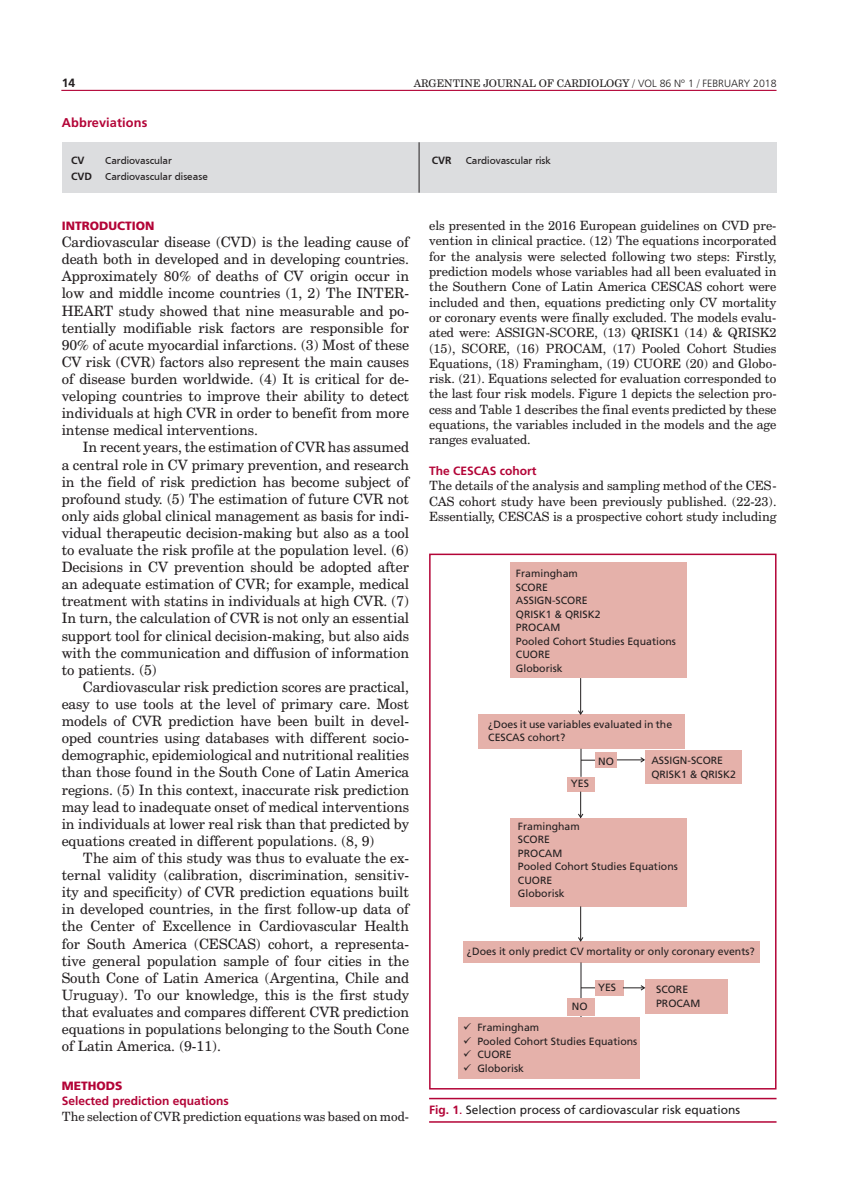
<style>
.page{position:relative;width:851px;height:1191px;background:#fff}
.page>*{position:absolute;margin:0;border:0;box-sizing:border-box;transform-origin:0 0}
.t1{font:14.25px/17.1px "Century Schoolbook BT";color:#231f20;text-align:justify}
.t2{font:12.75px/15.3px "Century Schoolbook BT";color:#231f20;text-align:justify}
.t3{font:700 12.75px "Frutiger LT Std";letter-spacing:.01em;color:#b30437}
.t4{font:12px "Frutiger";color:#231f20}
.t5{font:700 12px "Frutiger LT Std";color:#b30437}
.t6{font:12px "Frutiger Black B";color:#b30437}
.t7{font:700 12px "Frutiger LT Std";color:#231f20}
.t8{font:10.5px/13.5px "Frutiger LT Std";color:#231f20}
.t9{font:10.5px "Frutiger";color:#231f20}
.t10{font:10.5px "Century Schoolbook BT";color:#231f20}
.t11{font:700 10.5px "Frutiger LT Std";color:#231f20}
.s1{font-family:"Frutiger LT Std";font-weight:300}
.s2{font-family:"Frutiger LT Std";font-weight:700;color:#b30437}
.s3{color:#b30437}
</style>
<div class="page">
<hr style="left:61px;top:90px;width:715px;height:1px;background:#b30437">
<div style="left:429px;top:553px;width:347px;height:536px;border:2px solid #b30437"></div>
<div style="left:510px;top:562px;width:176px;height:116px;background:#e5b1aa"></div>
<div style="left:477px;top:714px;width:207px;height:35px;background:#e5b1aa"></div>
<svg style="left:580px;top:749px;width:15px;height:28px"></svg>
<div style="left:595px;top:752px;width:21px;height:16px;background:#e5b1aa"></div>
<div style="left:567px;top:777px;width:28px;height:14px;background:#e5b1aa"></div>
<div style="left:510px;top:818px;width:176px;height:88px;background:#e5b1aa"></div>
<div style="left:644px;top:750px;width:97px;height:34px;background:#e5b1aa"></div>
<div style="left:463px;top:941px;width:296px;height:21px;background:#e5b1aa"></div>
<hr style="left:580px;top:962px;width:1px;height:61px;background:#231f20">
<svg style="left:581px;top:987px;width:14px;height:1px"></svg>
<div style="left:595px;top:980px;width:28px;height:15px;background:#e5b1aa"></div>
<div style="left:567px;top:998px;width:28px;height:17px;background:#e5b1aa"></div>
<div style="left:458px;top:1017px;width:181px;height:62px;background:#e5b1aa"></div>
<div style="left:644px;top:979px;width:83px;height:34px;background:#e5b1aa"></div>
<svg style="left:577px;top:791px;width:7px;height:28px"></svg>
<svg style="left:616px;top:756px;width:29px;height:7px"></svg>
<hr style="left:580px;top:678px;width:1px;height:35px;background:#231f20">
<svg style="left:578px;top:709px;width:6px;height:6px"></svg>
<hr style="left:580px;top:906px;width:1px;height:34px;background:#231f20">
<svg style="left:578px;top:936px;width:6px;height:6px"></svg>
<svg style="left:622px;top:984px;width:24px;height:7px"></svg>
<hr style="left:429px;top:1097px;width:347px;height:2px;background:#b30437">
<hr style="left:429px;top:1121px;width:347px;height:1px;background:#b30437">
<div style="left:62px;top:142px;width:714px;height:51px;background:#dcdddf"></div>
<hr style="left:418px;top:142px;width:1px;height:51px;background:#231f20">
<p class="t7" style="left:62px;top:75px;width:15px">14</p>
<p class="t10" style="left:413px;top:77px;width:364px">ARGENTINE JOURNAL OF CARDIOLOGY / <span class="s1">VOL 86 Nº 1</span> / <span class="s1">FEBRUARY 2018</span></p>
<p class="t3" style="left:62px;top:115px;width:87px">Abbreviations</p>
<p class="t11" style="left:71px;top:154px;width:15px">CV</p>
<p class="t9" style="left:105px;top:154px;width:68px">Cardiovascular</p>
<p class="t11" style="left:71px;top:170px;width:21px">CVD</p>
<p class="t9" style="left:105px;top:171px;width:104px">Cardiovascular disease</p>
<p class="t6" style="left:62px;top:218px;width:94px">INTRODUCTION</p>
<p class="t1" style="left:62px;top:233px;width:349px">Cardiovascular disease (CVD) is the leading cause of death both in developed and in developing countries.<br>Approximately 80% of deaths of CV origin occur in low and middle income countries (1, 2) The INTER-HEART study showed that nine measurable and po&shy;tentially modifiable risk factors are responsible for 90% of acute myocardial infarctions. (3) Most of these CV risk (CVR) factors also represent the main causes of disease burden worldwide. (4) It is critical for de&shy;veloping countries to improve their ability to detect individuals at high CVR in order to benefit from more intense medical interventions.</p>
<p class="t1" style="left:62px;top:438px;width:349px;text-indent:21px">In recent years, the estimation of CVR has assumed a central role in CV primary prevention, and research in the field of risk prediction has become subject of profound study. (5) The estimation of future CVR not only aids global clinical management as basis for indi&shy;vidual therapeutic decision-making but also as a tool to evaluate the risk profile at the population level. (6)<br>Decisions in CV prevention should be adopted after an adequate estimation of CVR; for example, medical treatment with statins in individuals at high CVR. (7)<br>In turn, the calculation of CVR is not only an essential support tool for clinical decision-making, but also aids with the communication and diffusion of information to patients. (5)</p>
<p class="t1" style="left:62px;top:678px;width:349px;text-indent:21px">Cardiovascular risk prediction scores are practical, easy to use tools at the level of primary care. Most models of CVR prediction have been built in devel&shy;oped countries using databases with different socio&shy;demographic, epidemiological and nutritional realities than those found in the South Cone of Latin America regions. (5) In this context, inaccurate risk prediction may lead to inadequate onset of medical interventions in individuals at lower real risk than that predicted by equations created in different populations. (8, 9)</p>
<p class="t1" style="left:62px;top:849px;width:349px;text-indent:21px">The aim of this study was thus to evaluate the ex&shy;ternal validity (calibration, discrimination, sensitiv&shy;ity and specificity) of CVR prediction equations built in developed countries, in the first follow-up data of the Center of Excellence in Cardiovascular Health for South America (CESCAS) cohort, a representa&shy;tive general population sample of four cities in the South Cone of Latin America (Argentina, Chile and Uruguay). To our knowledge, this is the first study that evaluates and compares different CVR prediction equations in populations belonging to the South Cone of Latin America. (9-11).</p>
<p class="t6" style="left:62px;top:1078px;width:62px">METHODS</p>
<p class="t5" style="left:62px;top:1094px;width:169px">Selected prediction equations</p>
<p class="t2" style="left:62px;top:1108px;width:349px">The selection of CVR prediction equations was based on mod-</p>
<p class="t11" style="left:431px;top:154px;width:20px">CVR</p>
<p class="t9" style="left:465px;top:154px;width:87px">Cardiovascular risk</p>
<p class="t2" style="left:429px;top:218px;width:349px">els presented in the 2016 European guidelines on CVD pre&shy;vention in clinical practice. (12) The equations incorporated for the analysis were selected following two steps: Firstly, prediction models whose variables had all been evaluated in the Southern Cone of Latin America CESCAS cohort were included and then, equations predicting only CV mortality or coronary events were finally excluded. The models evalu&shy;ated were: ASSIGN-SCORE, (13) QRISK1 (14) &amp; QRISK2 (15), SCORE, (16) PROCAM, (17) Pooled Cohort Studies Equations, (18) Framingham, (19) CUORE (20) and Globo&shy;risk. (21). Equations selected for evaluation corresponded to the last four risk models. Figure 1 depicts the selection pro&shy;cess and Table 1 describes the final events predicted by these equations, the variables included in the models and the age ranges evaluated.</p>
<p class="t5" style="left:429px;top:464px;width:109px">The CESCAS cohort</p>
<p class="t2" style="left:429px;top:478px;width:349px">The details of the analysis and sampling method of the CES-CAS cohort study have been previously published. (22-23).<br>Essentially, CESCAS is a prospective cohort study including</p>
<p class="t8" style="left:516px;top:567px;width:161px">Framingham<br>SCORE<br>ASSIGN-SCORE<br>QRISK1 &amp; QRISK2<br>PROCAM<br>Pooled Cohort Studies Equations<br>CUORE<br>Globorisk</p>
<p class="t8" style="left:488px;top:717px;width:185px">¿Does it use variables evaluated in the<br>CESCAS cohort?</p>
<p class="t8" style="left:571px;top:777px;width:20px">YES</p>
<p class="t8" style="left:598px;top:755px;width:17px">NO</p>
<p class="t8" style="left:651px;top:754px;width:86px">ASSIGN-SCORE<br>QRISK1 &amp; QRISK2</p>
<p class="t8" style="left:518px;top:819px;width:161px">Framingham<br>SCORE<br>PROCAM<br>Pooled Cohort Studies Equations<br>CUORE<br>Globorisk</p>
<p class="t8" style="left:467px;top:944px;width:289px">¿Does it only predict CV mortality or only coronary events?</p>
<p class="t8" style="left:571px;top:999px;width:17px">NO</p>
<p class="t8" style="left:598px;top:980px;width:20px">YES</p>
<p class="t8" style="left:463px;top:1020px;width:77px">✓ Framingham</p>
<p class="t8" style="left:463px;top:1034px;width:175px">✓ Pooled Cohort Studies Equations</p>
<p class="t8" style="left:463px;top:1047px;width:50px">✓ CUORE</p>
<p class="t8" style="left:463px;top:1061px;width:62px">✓ Globorisk</p>
<p class="t8" style="left:656px;top:982px;width:46px">SCORE<br>PROCAM</p>
<p class="t4" style="left:429px;top:1102px;width:312px"><span class="s2">Fig. 1</span><span class="s3">.</span> Selection process of cardiovascular risk equations</p>
</div>
